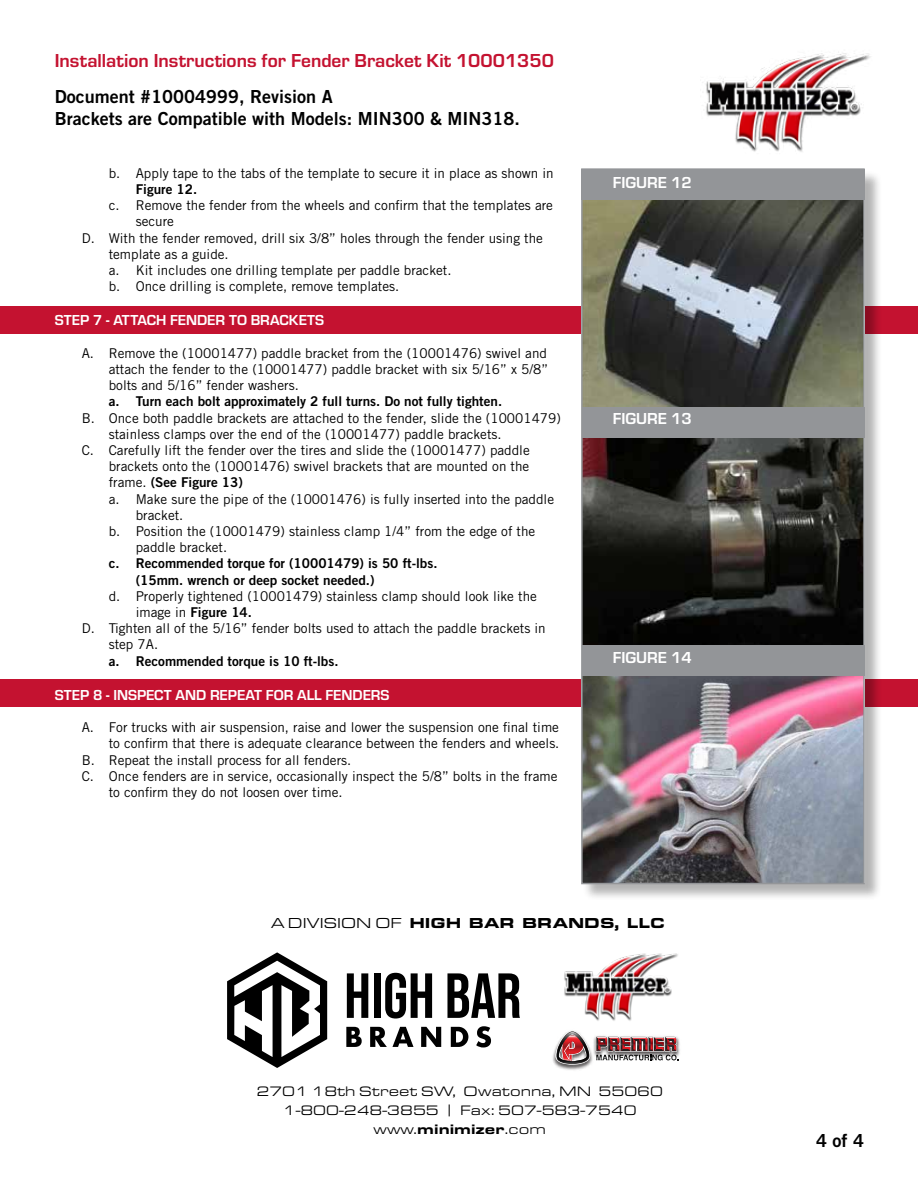
<style>
.page{position:relative;width:918px;height:1188px;background:#fff}
.page>*{position:absolute;margin:0;border:0;box-sizing:border-box;transform-origin:0 0}
.t1{font:700 19.5px "Eurostile";color:#c41230}
.t2{font:18px/21.6px "Trade Gothic LT Std Bd 2";color:#000}
.t3{font:700 16.5px "Eurostile";color:#fff}
.t4{font:700 15px "Eurostile";color:#fff}
.t5{font:900 15px "Eurostile Ext";color:#000}
.t6{font:14.25px/18.9px "Eurostile Ext";color:#000;text-align:center}
.t7{font:13.5px/16.2px "Trade Gothic LT Std";color:#000;text-align:justify}
.t8{font:13.5px/16.2px "Trade Gothic LT Std Bd 2";color:#000}
.s1{font-family:"Trade Gothic LT Std"}
.s2{font-weight:400}
.s3{font-weight:900}
</style>
<div class="page">
<div style="left:0;top:306px;width:918px;height:27px;background:#c41230"></div>
<div style="left:0;top:680px;width:918px;height:27px;background:#c41230"></div>
<img style="left:553px;top:1049px;width:40px;height:21px">
<svg style="left:555px;top:1031px;width:35px;height:34px"></svg>
<img style="left:591px;top:1036px;width:89px;height:22px">
<svg style="left:596px;top:1036px;width:82px;height:24px;background:#8f6b6d"></svg>
<img style="left:564px;top:953px;width:114px;height:68px">
<svg style="left:347px;top:973px;width:21px;height:45px"></svg>
<div style="left:374px;top:973px;width:7px;height:45px;background:#000"></div>
<svg style="left:385px;top:973px;width:47px;height:46px"></svg>
<svg style="left:447px;top:973px;width:73px;height:45px"></svg>
<svg style="left:346px;top:1027px;width:16px;height:20px"></svg>
<svg style="left:370px;top:1027px;width:44px;height:20px"></svg>
<svg style="left:421px;top:1027px;width:20px;height:20px"></svg>
<svg style="left:451px;top:1027px;width:17px;height:20px"></svg>
<svg style="left:476px;top:1026px;width:15px;height:22px"></svg>
<svg style="left:227px;top:952px;width:100px;height:116px"></svg>
<img style="left:702px;top:52px;width:169px;height:100px">
<div style="left:582px;top:170px;width:301px;height:731px;background:#000;opacity:.3"></div>
<img style="left:584px;top:199px;width:278px;height:208px">
<img style="left:584px;top:437px;width:278px;height:209px">
<img style="left:584px;top:676px;width:278px;height:205px">
<div style="left:581px;top:169px;width:284px;height:30px;background:#939598"></div>
<div style="left:582px;top:407px;width:283px;height:30px;background:#939598"></div>
<div style="left:582px;top:646px;width:283px;height:30px;background:#939598"></div>
<div style="left:581px;top:168px;width:284px;height:716px;border:2px solid #939598"></div>
<h1 class="t1" style="left:55px;top:47px;width:501px">Installation Instructions for Fender Bracket Kit 10001350</h1>
<h2 class="t2" style="left:55px;top:86px;width:467px">Document #10004999, Revision A<br>Brackets are Compatible with Models: MIN300 &amp; MIN318.</h2>
<p class="t7" style="left:109px;top:165px;width:447px">b. Apply tape to the tabs of the template to secure it in place as shown in</p>
<p class="t8" style="left:136px;top:181px;width:63px">Figure 12.</p>
<p class="t7" style="left:109px;top:197px;width:446px">c. Remove the fender from the wheels and confirm that the templates are</p>
<p class="t7" style="left:136px;top:213px;width:40px">secure</p>
<p class="t7" style="left:82px;top:230px;width:463px">D. With the fender removed, drill six 3/8” holes through the fender using the</p>
<p class="t7" style="left:109px;top:246px;width:121px">template as a guide.</p>
<p class="t7" style="left:109px;top:262px;width:344px">a. Kit includes one drilling template per paddle bracket.</p>
<p class="t7" style="left:109px;top:278px;width:292px">b. Once drilling is complete, remove templates.</p>
<p class="t4" style="left:55px;top:310px;width:271px">STEP 7 - ATTACH FENDER TO BRACKETS</p>
<p class="t7" style="left:109px;top:345px;width:441px;text-indent:-27px">A. Remove the (10001477) paddle bracket from the (10001476) swivel and attach the fender to the (10001477) paddle bracket with six 5/16” x 5/8” bolts and 5/16” fender washers.</p>
<p class="t8" style="left:109px;top:393px;width:395px">a. Turn each bolt approximately 2 full turns. Do not fully tighten.</p>
<p class="t7" style="left:82px;top:410px;width:481px">B. Once both paddle brackets are attached to the fender, slide the (10001479)</p>
<p class="t7" style="left:109px;top:426px;width:394px">stainless clamps over the end of the (10001477) paddle brackets.</p>
<p class="t7" style="left:82px;top:442px;width:450px">C. Carefully lift the fender over the tires and slide the (10001477) paddle</p>
<p class="t7" style="left:109px;top:458px;width:422px">brackets onto the (10001476) swivel brackets that are mounted on the</p>
<p class="t8" style="left:109px;top:474px;width:136px"><span class="s1">frame.</span> (See Figure 13)</p>
<p class="t7" style="left:109px;top:491px;width:447px">a. Make sure the pipe of the (10001476) is fully inserted into the paddle</p>
<p class="t7" style="left:136px;top:507px;width:49px">bracket.</p>
<p class="t7" style="left:109px;top:523px;width:428px">b. Position the (10001479) stainless clamp 1/4” from the edge of the</p>
<p class="t7" style="left:136px;top:539px;width:93px">paddle bracket.</p>
<p class="t8" style="left:136px;top:555px;width:303px;text-indent:-27px">c. Recommended torque for (10001479) is 50 ft-lbs. (15mm. wrench or deep socket needed.)</p>
<p class="t7" style="left:109px;top:588px;width:430px">d. Properly tightened (10001479) stainless clamp should look like the</p>
<p class="t8" style="left:136px;top:604px;width:118px"><span class="s1">image in</span> Figure 14.</p>
<p class="t7" style="left:109px;top:620px;width:439px;text-indent:-27px">D. Tighten all of the 5/16” fender bolts used to attach the paddle brackets in step 7A.</p>
<p class="t8" style="left:109px;top:652px;width:231px">a. Recommended torque is 10 ft-lbs.</p>
<p class="t4" style="left:55px;top:684px;width:336px">STEP 8 - INSPECT AND REPEAT FOR ALL FENDERS</p>
<p class="t7" style="left:82px;top:719px;width:479px">A. For trucks with air suspension, raise and lower the suspension one final time</p>
<p class="t7" style="left:109px;top:735px;width:452px">to confirm that there is adequate clearance between the fenders and wheels.</p>
<p class="t7" style="left:82px;top:752px;width:271px">B. Repeat the install process for all fenders.</p>
<p class="t7" style="left:82px;top:768px;width:477px">C. Once fenders are in service, occasionally inspect the 5/8” bolts in the frame</p>
<p class="t7" style="left:109px;top:784px;width:235px">to confirm they do not loosen over time.</p>
<p class="t3" style="left:613px;top:171px;width:80px">FIGURE 12</p>
<p class="t3" style="left:613px;top:407px;width:80px">FIGURE 13</p>
<p class="t3" style="left:613px;top:646px;width:80px">FIGURE 14</p>
<p class="t5" style="left:271px;top:911px;width:395px"><span class="s2">A DIVISION OF</span> HIGH BAR BRANDS, LLC</p>
<p class="t6" style="left:256px;top:1081px;width:408px">2701 18th Street SW, Owatonna, MN 55060<br>1-800-248-3855 | Fax: 507-583-7540 www.<span class="s3">minimizer</span>.com</p>
<h2 class="t2" style="left:816px;top:1129px;width:49px">4 of 4</h2>
</div>
